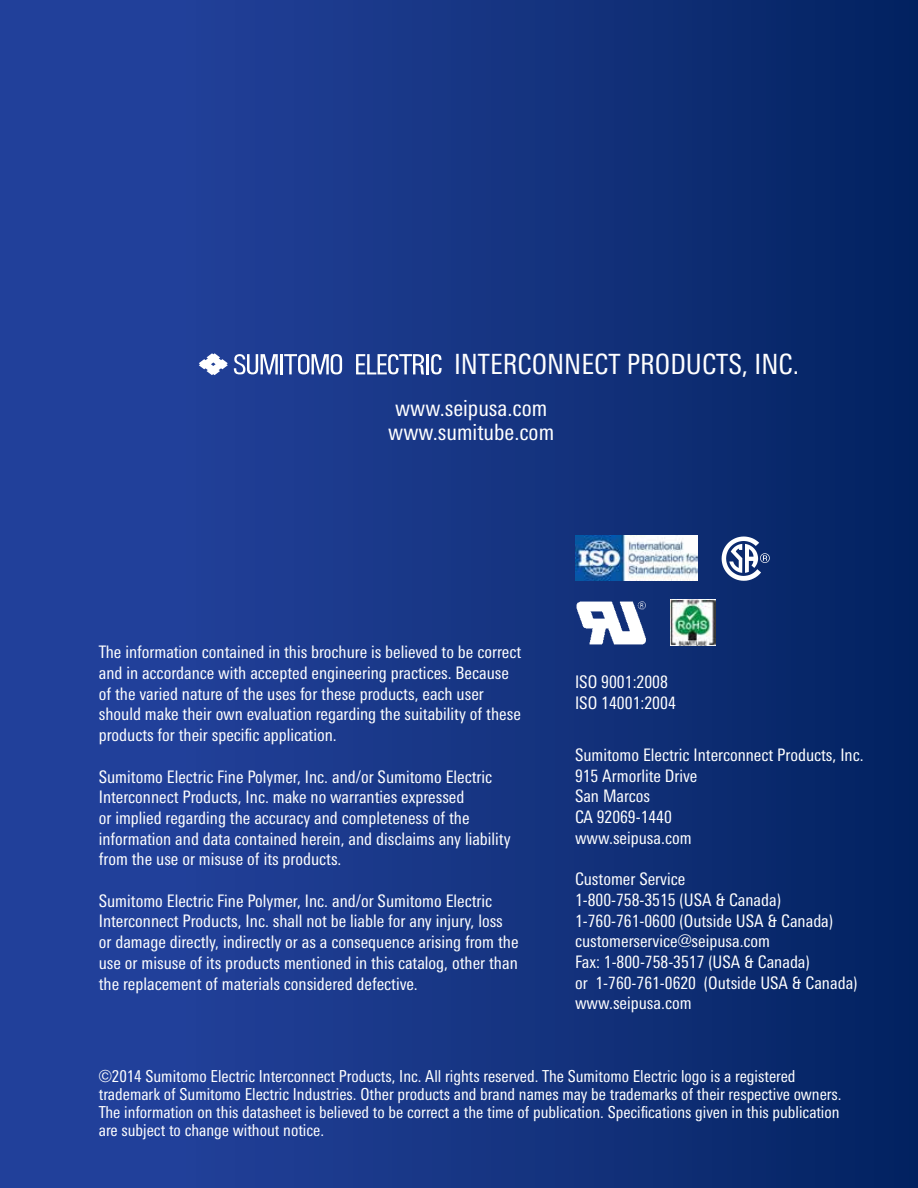
<style>
.page{position:relative;width:918px;height:1188px;background:#fff}
.page>*{position:absolute;margin:0;border:0;box-sizing:border-box;transform-origin:0 0}
.t1{font:condensed 27.9px "Linotype Univers";color:#fff}
.t2{font:condensed 22.5px/24px "Linotype Univers";color:#fff;text-align:center}
.t3{font:condensed 17.4px/20.9px "Linotype Univers";color:#fff}
.t4{font:condensed 17.25px/20.7px "Linotype Univers";color:#fff}
.t5{font:condensed 16.5px/18px "Linotype Univers";color:#fff}
</style>
<div class="page">
<div style="left:0;top:0;width:213px;height:1188px;background:#21409a"></div>
<div style="left:120px;top:0;width:798px;height:1188px;background:linear-gradient(to right,#25439e,#042361)"></div>
<hr style="left:280px;top:354px;width:3px;height:20px;background:#fff">
<hr style="left:426px;top:354px;width:3px;height:20px;background:#fff">
<svg style="left:234px;top:354px;width:44px;height:21px"></svg>
<svg style="left:284px;top:354px;width:58px;height:20px"></svg>
<svg style="left:431px;top:354px;width:11px;height:20px"></svg>
<svg style="left:356px;top:354px;width:68px;height:20px"></svg>
<svg style="left:199px;top:353px;width:29px;height:22px"></svg>
<img style="left:575px;top:536px;width:123px;height:45px">
<svg style="left:722px;top:536px;width:48px;height:45px"></svg>
<img style="left:576px;top:601px;width:70px;height:43px">
<img style="left:670px;top:600px;width:46px;height:45px">
<h1 class="t1" style="left:454px;top:348px;width:347px">INTERCONNECT PRODUCTS, INC.</h1>
<h2 class="t2" style="left:388px;top:396px;width:167px">www.seipusa.com www.sumitube.com</h2>
<p class="t4" style="left:99px;top:642px;width:424px">The information contained in this brochure is believed to be correct and in accordance with accepted engineering practices. Because of the varied nature of the uses for these products, each user should make their own evaluation regarding the suitability of these products for their specific application.</p>
<p class="t4" style="left:99px;top:766px;width:413px">Sumitomo Electric Fine Polymer, Inc. and/or Sumitomo Electric Interconnect Products, Inc. make no warranties expressed<br>or implied regarding the accuracy and completeness of the information and data contained herein, and disclaims any liability from the use or misuse of its products.</p>
<p class="t4" style="left:99px;top:890px;width:421px">Sumitomo Electric Fine Polymer, Inc. and/or Sumitomo Electric Interconnect Products, Inc. shall not be liable for any injury, loss or damage directly, indirectly or as a consequence arising from the use or misuse of its products mentioned in this catalog, other than the replacement of materials considered defective.</p>
<p class="t3" style="left:575px;top:672px;width:102px">ISO 9001:2008<br>ISO 14001:2004</p>
<p class="t4" style="left:575px;top:744px;width:290px">Sumitomo Electric Interconnect Products, Inc.<br>915 Armorlite Drive<br>San Marcos<br>CA 92069-1440<br>www.seipusa.com</p>
<p class="t4" style="left:575px;top:869px;width:284px">Customer Service<br>1-800-758-3515 (USA &amp; Canada)<br>1-760-761-0600 (Outside USA &amp; Canada) customerservice@seipusa.com<br>Fax: 1-800-758-3517 (USA &amp; Canada)<br>or 1-760-761-0620 (Outside USA &amp; Canada) www.seipusa.com</p>
<p class="t5" style="left:99px;top:1067px;width:744px">©2014 Sumitomo Electric Interconnect Products, Inc. All rights reserved. The Sumitomo Electric logo is a registered trademark of Sumitomo Electric Industries. Other products and brand names may be trademarks of their respective owners.<br>The information on this datasheet is believed to be correct a the time of publication. Specifications given in this publication are subject to change without notice.</p>
</div>
